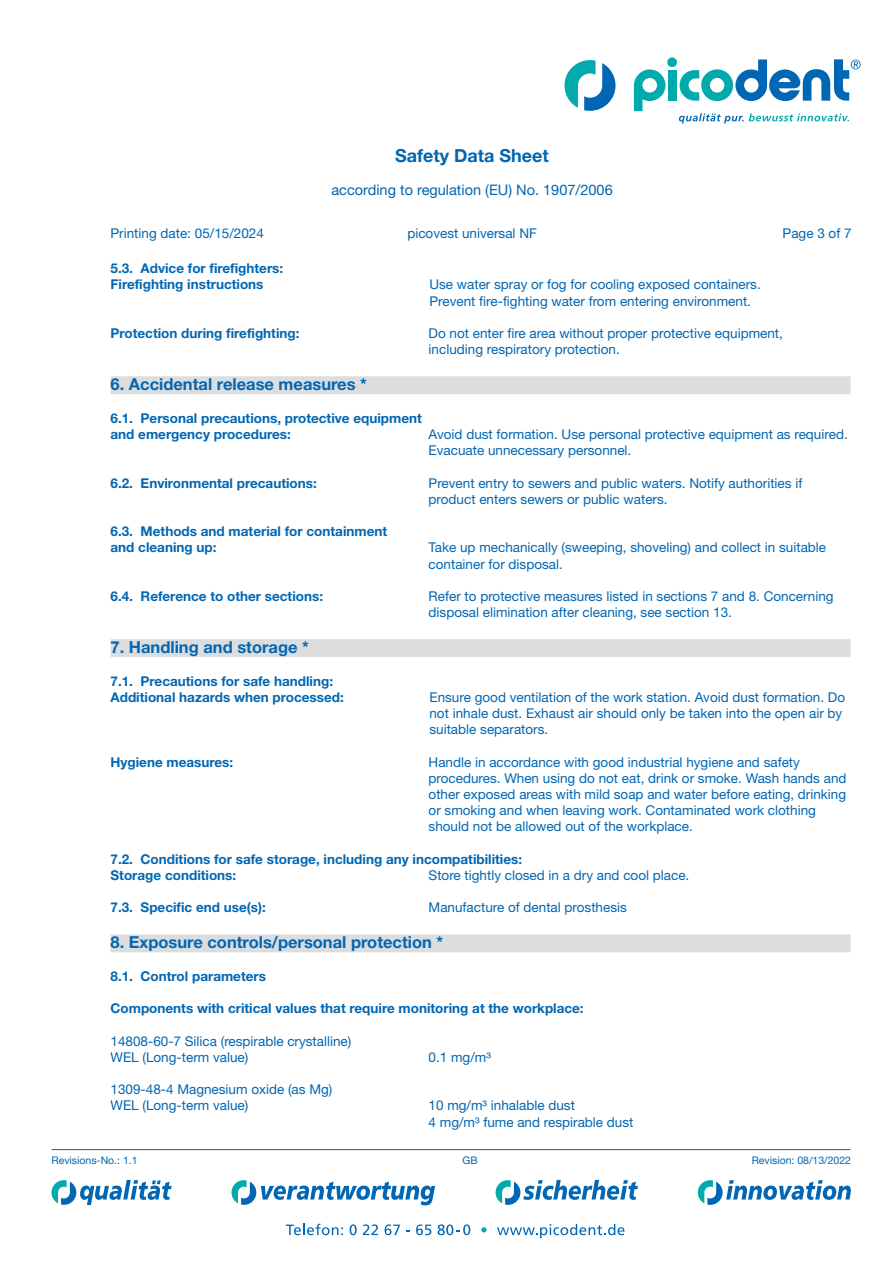
<style>
.page{position:relative;width:893px;height:1263px;background:#fff}
.page>*{position:absolute;margin:0;border:0;box-sizing:border-box;transform-origin:0 0}
.t1{font:700 18px "Helvetica Neue LT Std";color:#0166b3}
.t2{font:700 16.5px "Helvetica Neue LT Std";color:#0166b3}
.t3{font:14.55px "Helvetica Neue LT Std";color:#0166b3}
.t4{font:13.5px/16.2px "Helvetica Neue LT Std";color:#0166b3}
.t5{font:700 13.5px/16.2px "Helvetica Neue LT Std";color:#0166b3}
.t6{font:10.5px "Helvetica Neue LT Std";color:#0166b3}
</style>
<div class="page">
<svg style="left:52px;top:1180px;width:120px;height:25px"></svg>
<svg style="left:496px;top:1180px;width:142px;height:25px"></svg>
<svg style="left:698px;top:1180px;width:153px;height:25px"></svg>
<svg style="left:231px;top:1180px;width:204px;height:25px"></svg>
<svg style="left:286px;top:1224px;width:57px;height:11px"></svg>
<svg style="left:350px;top:1224px;width:7px;height:11px"></svg>
<svg style="left:363px;top:1224px;width:15px;height:11px"></svg>
<svg style="left:385px;top:1224px;width:15px;height:11px"></svg>
<svg style="left:416px;top:1224px;width:15px;height:11px"></svg>
<svg style="left:438px;top:1224px;width:32px;height:11px"></svg>
<svg style="left:481px;top:1227px;width:6px;height:5px"></svg>
<svg style="left:497px;top:1224px;width:127px;height:14px"></svg>
<svg style="left:634px;top:69px;width:32px;height:42px"></svg>
<div style="left:668px;top:70px;width:9px;height:31px;background:#00aaad"></div>
<div style="left:667px;top:57px;width:10px;height:10px;background:#00aaad;border-radius:50%"></div>
<svg style="left:564px;top:60px;width:51px;height:51px"></svg>
<svg style="left:679px;top:113px;width:170px;height:11px"></svg>
<svg style="left:680px;top:59px;width:181px;height:42px"></svg>
<hr style="left:52px;top:1149px;width:798px;height:1px;background:#0166b3">
<div style="left:111px;top:376px;width:739px;height:18px;background:#dcdddf"></div>
<div style="left:111px;top:639px;width:739px;height:18px;background:#dcdddf"></div>
<div style="left:111px;top:934px;width:739px;height:18px;background:#dcdddf"></div>
<h1 class="t1" style="left:395px;top:144px;width:155px">Safety Data Sheet</h1>
<p class="t3" style="left:331px;top:181px;width:283px">according to regulation (EU) No. 1907/2006</p>
<p class="t4" style="left:111px;top:225px;width:155px">Printing date: 05/15/2024</p>
<p class="t4" style="left:407px;top:225px;width:131px">picovest universal NF</p>
<p class="t4" style="left:783px;top:225px;width:71px">Page 3 of 7</p>
<p class="t5" style="left:111px;top:260px;width:174px">5.3. Advice for firefighters:<br>Firefighting instructions</p>
<p class="t4" style="left:429px;top:276px;width:333px">Use water spray or fog for cooling exposed containers.<br>Prevent fire-fighting water from entering environment.</p>
<p class="t5" style="left:111px;top:325px;width:190px">Protection during firefighting:</p>
<p class="t4" style="left:429px;top:325px;width:356px">Do not enter fire area without proper protective equipment, including respiratory protection.</p>
<p class="t2" style="left:111px;top:374px;width:258px">6. Accidental release measures *</p>
<p class="t5" style="left:111px;top:409px;width:313px">6.1. Personal precautions, protective equipment and emergency procedures:</p>
<p class="t4" style="left:429px;top:426px;width:421px">Avoid dust formation. Use personal protective equipment as required.<br>Evacuate unnecessary personnel.</p>
<p class="t5" style="left:111px;top:474px;width:208px">6.2. Environmental precautions:</p>
<p class="t4" style="left:429px;top:474px;width:375px">Prevent entry to sewers and public waters. Notify authorities if product enters sewers or public waters.</p>
<p class="t5" style="left:111px;top:523px;width:278px">6.3. Methods and material for containment and cleaning up:</p>
<p class="t4" style="left:429px;top:539px;width:399px">Take up mechanically (sweeping, shoveling) and collect in suitable container for disposal.</p>
<p class="t5" style="left:111px;top:588px;width:214px">6.4. Reference to other sections:</p>
<p class="t4" style="left:429px;top:588px;width:407px">Refer to protective measures listed in sections 7 and 8. Concerning disposal elimination after cleaning, see section 13.</p>
<p class="t2" style="left:111px;top:637px;width:200px">7. Handling and storage *</p>
<p class="t5" style="left:111px;top:672px;width:235px">7.1. Precautions for safe handling:<br>Additional hazards when processed:</p>
<p class="t4" style="left:429px;top:689px;width:417px">Ensure good ventilation of the work station. Avoid dust formation. Do not inhale dust. Exhaust air should only be taken into the open air by suitable separators.</p>
<p class="t5" style="left:111px;top:753px;width:124px">Hygiene measures:</p>
<p class="t4" style="left:429px;top:753px;width:419px">Handle in accordance with good industrial hygiene and safety procedures. When using do not eat, drink or smoke. Wash hands and other exposed areas with mild soap and water before eating, drinking or smoking and when leaving work. Contaminated work clothing should not be allowed out of the workplace.</p>
<p class="t5" style="left:111px;top:850px;width:413px">7.2. Conditions for safe storage, including any incompatibilities:<br>Storage conditions:</p>
<p class="t4" style="left:429px;top:867px;width:262px">Store tightly closed in a dry and cool place.</p>
<p class="t5" style="left:111px;top:899px;width:157px">7.3. Specific end use(s):</p>
<p class="t4" style="left:429px;top:899px;width:200px">Manufacture of dental prosthesis</p>
<p class="t2" style="left:111px;top:932px;width:334px">8. Exposure controls/personal protection *</p>
<p class="t5" style="left:111px;top:967px;width:157px">8.1. Control parameters</p>
<p class="t5" style="left:111px;top:1000px;width:475px">Components with critical values that require monitoring at the workplace:</p>
<p class="t4" style="left:111px;top:1032px;width:242px">14808-60-7 Silica (respirable crystalline)<br>WEL (Long-term value)</p>
<p class="t4" style="left:429px;top:1049px;width:64px">0.1 mg/m³</p>
<p class="t4" style="left:111px;top:1081px;width:223px">1309-48-4 Magnesium oxide (as Mg)<br>WEL (Long-term value)</p>
<p class="t4" style="left:429px;top:1097px;width:206px">10 mg/m³ inhalable dust<br>4 mg/m³ fume and respirable dust</p>
<p class="t6" style="left:52px;top:1154px;width:88px">Revisions-No.: 1.1</p>
<p class="t6" style="left:462px;top:1154px;width:17px">GB</p>
<p class="t6" style="left:752px;top:1154px;width:101px">Revision: 08/13/2022</p>
</div>
